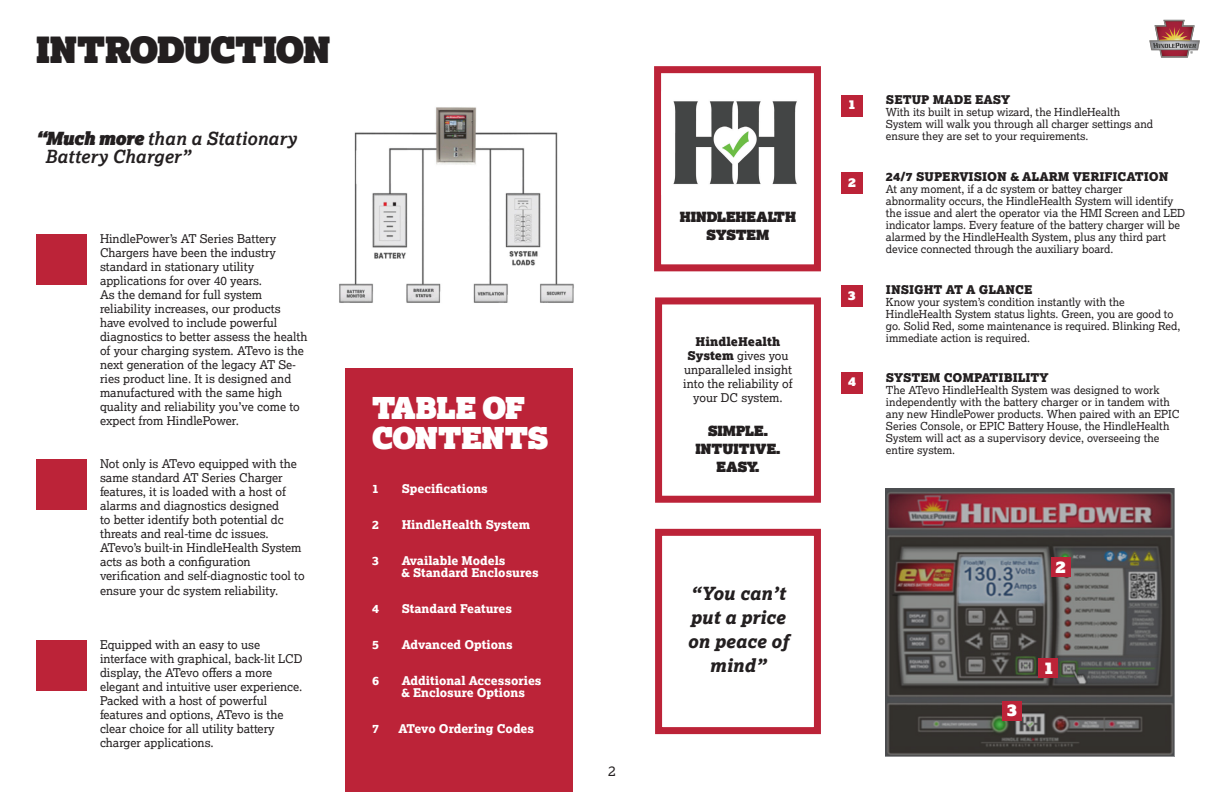
<style>
.page{position:relative;width:1224px;height:792px;background:#fff}
.page>*{position:absolute;margin:0;border:0;box-sizing:border-box;transform-origin:0 0}
.t1{font:36px "Lexia Advertising";letter-spacing:-.035em;color:#231f20}
.t2{font:30px "Lexia Advertising";color:#fff}
.t3{font:italic 700 18px "Lexia";color:#231f20}
.t4{font:italic 800 18px/24px "Lexia";color:#231f20;text-align:center}
.t5{font:15.8px "Lexia Advertising";color:#fff}
.t6{font:14px "Lexia Advertising";color:#231f20}
.t7{font:14px "Lexia";color:#231f20}
.t8{font:12px/14px "Lexia";color:#231f20}
.t9{font:800 12px "Lexia";color:#fff}
.t10{font:900 12px "Lexia";color:#231f20}
.t11{font:12px "Lexia Advertising";color:#fff}
.t12{font:11px/12px "Lexia";color:#231f20}
.s1{font-family:"Lexia Advertising";font-weight:400}
.s2{font-weight:900}
</style>
<div class="page">
<div style="left:345px;top:368px;width:228px;height:424px;background:#bc2338"></div>
<img style="left:339px;top:107px;width:235px;height:196px">
<div style="left:36px;top:234px;width:50px;height:51px;background:#bc2338"></div>
<div style="left:36px;top:459px;width:50px;height:50px;background:#bc2338"></div>
<div style="left:36px;top:640px;width:50px;height:51px;background:#bc2338"></div>
<div style="left:654px;top:66px;width:167px;height:205px;background:#fff;border:7px solid #bc2338"></div>
<img style="left:673px;top:101px;width:124px;height:84px">
<img style="left:885px;top:489px;width:289px;height:267px">
<div style="left:655px;top:529px;width:166px;height:205px;background:#fff;border:7px solid #bc2338"></div>
<div style="left:655px;top:297px;width:166px;height:206px;background:#fff;border:7px solid #bc2338"></div>
<div style="left:1039px;top:659px;width:19px;height:19px;background:#bc2338"></div>
<div style="left:1051px;top:558px;width:19px;height:19px;background:#bc2338"></div>
<div style="left:1003px;top:701px;width:19px;height:19px;background:#bc2338"></div>
<img style="left:1150px;top:19px;width:50px;height:39px">
<div style="left:841px;top:95px;width:22px;height:21px;background:#bc2338"></div>
<div style="left:841px;top:285px;width:22px;height:22px;background:#bc2338"></div>
<div style="left:841px;top:372px;width:22px;height:21px;background:#bc2338"></div>
<div style="left:841px;top:172px;width:22px;height:21px;background:#bc2338"></div>
<p class="t1" style="left:36px;top:26px;width:296px">INTRODUCTION</p>
<p class="t3" style="left:36px;top:127px;width:262px"><span class="s1">“Much more</span> than a Stationary</p>
<p class="t3" style="left:45px;top:145px;width:147px">Battery Charger”</p>
<p class="t8" style="left:100px;top:232px;width:178px">HindlePower’s AT Series Battery</p>
<p class="t8" style="left:100px;top:246px;width:178px">Chargers have been the industry</p>
<p class="t8" style="left:100px;top:260px;width:156px">standard in stationary utility</p>
<p class="t8" style="left:100px;top:274px;width:164px">applications for over 40 years.</p>
<p class="t8" style="left:100px;top:288px;width:164px">As the demand for full system</p>
<p class="t8" style="left:100px;top:302px;width:182px">reliability increases, our products</p>
<p class="t8" style="left:100px;top:316px;width:179px">have evolved to include powerful</p>
<p class="t8" style="left:100px;top:330px;width:209px">diagnostics to better assess the health of your charging system. ATevo is the next generation of the legacy AT Se&shy;ries product line. It is designed and</p>
<p class="t8" style="left:100px;top:386px;width:201px">manufactured with the same high quality and reliability you’ve come to expect from HindlePower.</p>
<p class="t8" style="left:100px;top:457px;width:198px">Not only is ATevo equipped with the same standard AT Series Charger</p>
<p class="t8" style="left:100px;top:485px;width:188px">features, it is loaded with a host of alarms and diagnostics designed to better identify both potential dc threats and real-time dc issues.</p>
<p class="t8" style="left:100px;top:541px;width:203px">ATevo’s built-in HindleHealth System acts as both a configuration</p>
<p class="t8" style="left:100px;top:568px;width:206px;line-height:14.4px">verification and self-diagnostic tool to ensure your dc system reliability.</p>
<p class="t8" style="left:100px;top:637px;width:162px">Equipped with an easy to use</p>
<p class="t8" style="left:100px;top:651px;width:204px">interface with graphical, back-lit LCD display, the ATevo offers a more</p>
<p class="t8" style="left:100px;top:679px;width:204px">elegant and intuitive user experience.<br>Packed with a host of powerful</p>
<p class="t8" style="left:100px;top:707px;width:185px">features and options, ATevo is the clear choice for all utility battery</p>
<p class="t8" style="left:100px;top:735px;width:115px">charger applications.</p>
<p class="t2" style="left:372px;top:389px;width:154px">TABLE OF</p>
<p class="t2" style="left:372px;top:419px;width:177px">CONTENTS</p>
<p class="t9" style="left:372px;top:481px;width:9px">1</p>
<p class="t9" style="left:402px;top:481px;width:88px">Specifications</p>
<p class="t9" style="left:372px;top:517px;width:9px">2</p>
<p class="t9" style="left:402px;top:517px;width:130px">HindleHealth System</p>
<p class="t9" style="left:372px;top:553px;width:9px">3</p>
<p class="t9" style="left:402px;top:553px;width:105px">Available Models</p>
<p class="t9" style="left:401px;top:565px;width:139px">&amp; Standard Enclosures</p>
<p class="t9" style="left:372px;top:601px;width:9px">4</p>
<p class="t9" style="left:402px;top:601px;width:112px">Standard Features</p>
<p class="t9" style="left:372px;top:637px;width:9px">5</p>
<p class="t9" style="left:402px;top:637px;width:112px">Advanced Options</p>
<p class="t9" style="left:372px;top:673px;width:9px">6</p>
<p class="t9" style="left:402px;top:673px;width:141px">Additional Accessories</p>
<p class="t9" style="left:401px;top:685px;width:125px">&amp; Enclosure Options</p>
<p class="t9" style="left:372px;top:721px;width:9px">7</p>
<p class="t9" style="left:399px;top:721px;width:137px">ATevo Ordering Codes</p>
<p class="t7" style="left:608px;top:762px;width:9px">2</p>
<p class="t6" style="left:680px;top:208px;width:118px">HINDLEHEALTH</p>
<p class="t6" style="left:707px;top:226px;width:64px">SYSTEM</p>
<p class="t10" style="left:696px;top:334px;width:86px">HindleHealth</p>
<p class="t8" style="left:688px;top:348px;width:102px"><span class="s2">System</span> gives you</p>
<p class="t8" style="left:683px;top:362px;width:111px;text-align:center">unparalleled insight into the reliability of your DC system.</p>
<p class="t6" style="left:708px;top:422px;width:61px">SIMPLE.</p>
<p class="t6" style="left:696px;top:440px;width:86px">INTUITIVE.</p>
<p class="t6" style="left:717px;top:458px;width:44px">EASY.</p>
<p class="t4" style="left:687px;top:581px;width:103px">“You can’t put a price on peace of mind”</p>
<p class="t11" style="left:849px;top:97px;width:7px">1</p>
<p class="t11" style="left:848px;top:174px;width:9px">2</p>
<p class="t11" style="left:848px;top:287px;width:9px">3</p>
<p class="t11" style="left:848px;top:374px;width:9px">4</p>
<p class="t10" style="left:886px;top:92px;width:126px">SETUP MADE EASY</p>
<p class="t12" style="left:886px;top:106px;width:236px">With its built in setup wizard, the HindleHealth</p>
<p class="t12" style="left:886px;top:118px;width:269px">System will walk you through all charger settings and</p>
<p class="t12" style="left:886px;top:130px;width:204px">ensure they are set to your requirements.</p>
<p class="t10" style="left:886px;top:169px;width:284px">24/7 SUPERVISION &amp; ALARM VERIFICATION</p>
<p class="t12" style="left:886px;top:183px;width:238px">At any moment, if a dc system or battey charger</p>
<p class="t12" style="left:886px;top:195px;width:301px">abnormality occurs, the HindleHealth System will identify the issue and alert the operator via the HMI Screen and LED indicator lamps. Every feature of the battery charger will be alarmed by the HindleHealth System, plus any third part device connected through the auxiliary board.</p>
<p class="t10" style="left:886px;top:282px;width:148px">INSIGHT AT A GLANCE</p>
<p class="t12" style="left:886px;top:296px;width:240px">Know your system’s condition instantly with the</p>
<p class="t12" style="left:886px;top:308px;width:296px">HindleHealth System status lights. Green, you are good to go. Solid Red, some maintenance is required. Blinking Red,</p>
<p class="t12" style="left:886px;top:332px;width:146px">immediate action is required.</p>
<p class="t10" style="left:886px;top:369px;width:164px">SYSTEM COMPATIBILITY</p>
<p class="t12" style="left:886px;top:383px;width:275px">The ATevo HindleHealth System was designed to work</p>
<p class="t12" style="left:886px;top:395px;width:295px">independently with the battery charger or in tandem with any new HindlePower products. When paired with an EPIC Series Console, or EPIC Battery House, the HindleHealth System will act as a supervisory device, overseeing the entire system.</p>
<p class="t5" style="left:1055px;top:557px;width:12px">2</p>
<p class="t5" style="left:1007px;top:700px;width:11px">3</p>
<p class="t5" style="left:1045px;top:658px;width:9px">1</p>
</div>
